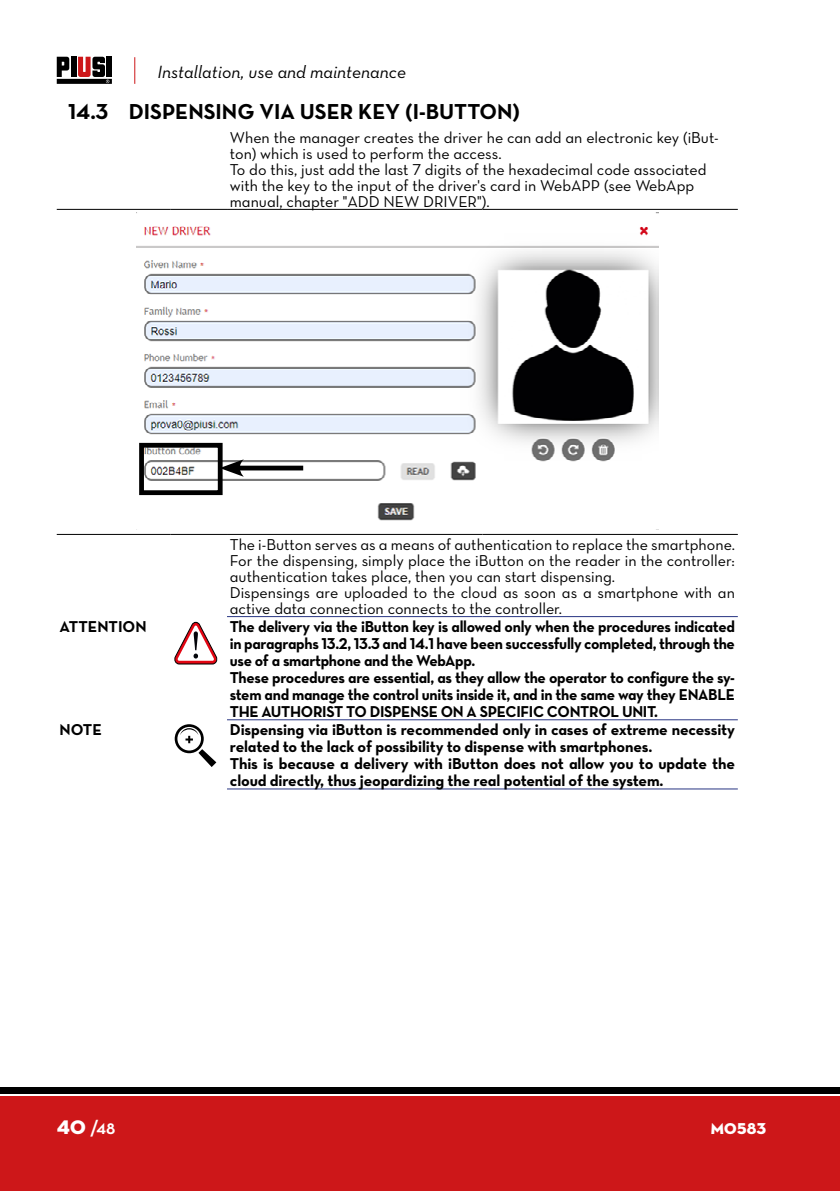
<style>
.page{position:relative;width:840px;height:1191px;background:#fff}
.page>*{position:absolute;margin:0;border:0;box-sizing:border-box;transform-origin:0 0}
.t1{font:22px "Neutraface Text Bold Alt";color:#000}
.t2{font:700 20px "Neutraface Display";color:#fff}
.t3{font:18px "Neutraface Text Book Italic Alt";color:#000}
.t4{font:16px/17px "Neutraface Text Bold Alt";letter-spacing:-.02em;color:#000}
.t5{font:16px/16px "Neutraface Text Book Alt";color:#000}
.t6{font:16px "Neutraface Text Bold Alt";color:#000}
.t7{font:16px "Neutraface Display Titling";letter-spacing:.01em;color:#fff}
.s1{font-family:"Neutraface Display Titling";font-weight:400}
</style>
<div class="page">
<div style="left:0;top:1096px;width:839px;height:95px;background:#cd1719"></div>
<div style="left:0;top:1087px;width:839px;height:6px;background:#000"></div>
<div style="left:71px;top:57px;width:5px;height:20px;background:#000"></div>
<div style="left:107px;top:57px;width:5px;height:20px;background:#000"></div>
<svg style="left:57px;top:57px;width:12px;height:20px"></svg>
<div style="left:57px;top:79px;width:55px;height:5px;background:#000"></div>
<svg style="left:78px;top:57px;width:31px;height:26px"></svg>
<svg style="left:134px;top:57px;width:1px;height:27px"></svg>
<hr style="left:57px;top:209px;width:113px;height:1px;background:#000">
<hr style="left:170px;top:209px;width:57px;height:1px;background:#000">
<hr style="left:227px;top:209px;width:255px;height:1px;background:#000">
<hr style="left:482px;top:209px;width:255px;height:1px;background:#000">
<hr style="left:57px;top:534px;width:113px;height:1px;background:#000">
<hr style="left:170px;top:534px;width:57px;height:1px;background:#000">
<hr style="left:227px;top:534px;width:255px;height:1px;background:#000">
<hr style="left:482px;top:534px;width:255px;height:1px;background:#000">
<hr style="left:227px;top:616px;width:255px;height:1px;background:#283583">
<hr style="left:482px;top:616px;width:255px;height:1px;background:#283583">
<hr style="left:227px;top:719px;width:255px;height:1px;background:#283583">
<hr style="left:482px;top:719px;width:255px;height:1px;background:#283583">
<hr style="left:227px;top:788px;width:255px;height:1px;background:#283583">
<hr style="left:482px;top:788px;width:255px;height:1px;background:#283583">
<img style="left:136px;top:212px;width:522px;height:318px">
<div style="left:139px;top:443px;width:83px;height:52px;border:5px solid #000"></div>
<div style="left:235px;top:465px;width:68px;height:5px;background:#000"></div>
<svg style="left:220px;top:459px;width:24px;height:18px"></svg>
<svg style="left:174px;top:622px;width:43px;height:42px"></svg>
<svg style="left:175px;top:724px;width:41px;height:43px"></svg>
<p class="t3" style="left:157px;top:60px;width:250px">Installation, use and maintenance</p>
<h1 class="t1" style="left:68px;top:98px;width:453px">14.3 DISPENSING VIA USER KEY (I-BUTTON)</h1>
<p class="t5" style="left:230px;top:129px;width:490px">When the manager creates the driver he can add an electronic key (iBut&shy;ton) which is used to perform the access.<br>To do this, just add the last 7 digits of the hexadecimal code associated with the key to the input of the driver's card in WebAPP (see WebApp manual, chapter "ADD NEW DRIVER").</p>
<p class="t5" style="left:230px;top:536px;width:506px">The i-Button serves as a means of authentication to replace the smartphone.<br>For the dispensing, simply place the iButton on the reader in the controller: authentication takes place, then you can start dispensing.<br>Dispensings are uploaded to the cloud as soon as a smartphone with an active data connection connects to the controller.</p>
<p class="t6" style="left:60px;top:616px;width:89px">ATTENTION</p>
<p class="t4" style="left:230px;top:618px;width:506px">The delivery via the iButton key is allowed only when the procedures indicated in paragraphs 13.2, 13.3 and 14.1 have been successfully completed, through the use of a smartphone and the WebApp.<br>These procedures are essential, as they allow the operator to configure the sy&shy;stem and manage the control units inside it, and in the same way they ENABLE THE AUTHORIST TO DISPENSE ON A SPECIFIC CONTROL UNIT.</p>
<p class="t4" style="left:60px;top:721px;width:44px">NOTE</p>
<p class="t4" style="left:230px;top:721px;width:506px">Dispensing via iButton is recommended only in cases of extreme necessity related to the lack of possibility to dispense with smartphones.<br>This is because a delivery with iButton does not allow you to update the cloud directly, thus jeopardizing the real potential of the system.</p>
<p class="t2" style="left:57px;top:1116px;width:60px"><span class="s1">40</span> /48</p>
<p class="t7" style="left:710px;top:1118px;width:57px">M0583</p>
</div>
